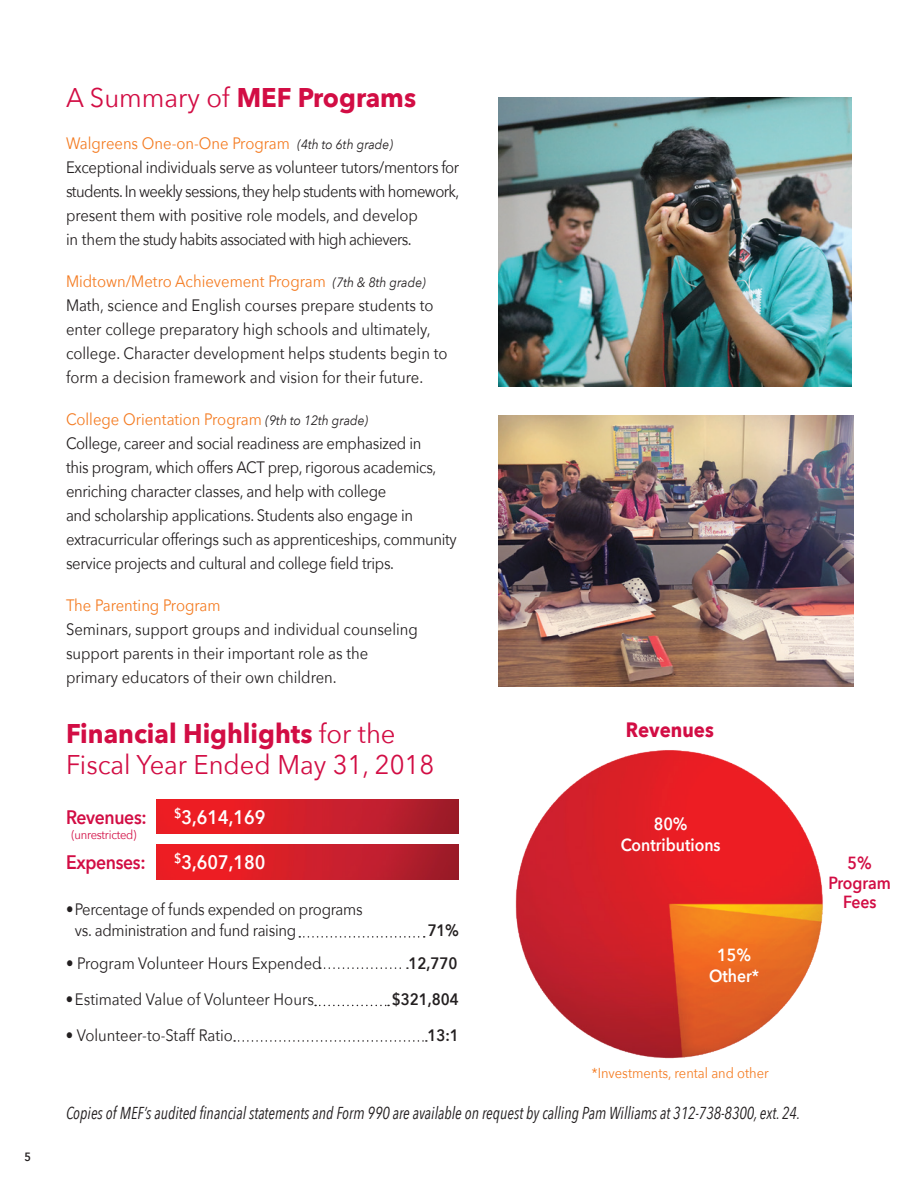
<style>
.page{position:relative;width:918px;height:1188px;background:#fff}
.page>*{position:absolute;margin:0;border:0;box-sizing:border-box;transform-origin:0 0}
.t1{font:27px/31px "Avenir Next";color:#d20d44;scale:.95 1}
.t2{font:700 27px "Avenir Next";color:#d20d44;scale:.95 1}
.t3{font:700 20.7px "Avenir Next";color:#d20d44;scale:.9 1}
.t4{font:600 19.5px "Avenir Next";color:#fff;scale:.9 1}
.t5{font:600 19.5px "Avenir Next";letter-spacing:-.02em;color:#d20d44;scale:.9 1}
.t6{font:600 17.55px/21.1px "Avenir Next";color:#fff;text-align:center;scale:.9 1}
.t7{font:600 17.55px/19.5px "Avenir Next";color:#d20d44;text-align:center;scale:.9 1}
.t8{font:italic 17.25px "Avenir Next Condensed";color:#231f20;scale:.92 1}
.t9{font:16.5px/24px "Avenir Next";letter-spacing:-.015em;color:#231f20;scale:.9 1}
.t10{font:600 16.5px "Avenir Next";color:#231f20;scale:.9 1}
.t11{font:16.5px "Avenir Next";color:#f47b21;scale:.9 1}
.t12{font:14.4px "Avenir Next";color:#f47b21;scale:.9 1}
.t13{font:12.45px "Avenir Next";letter-spacing:-.02em;color:#d20d44;scale:.9 1}
.t14{font:600 12px "Avenir Next";color:#231f20;scale:.9 1}
.s1{font-weight:400}
.s2{color:#f47b21}
.s3{font-style:italic;font-size:13.5px}
.s4{font-weight:700}
</style>
<div class="page">
<img style="left:498px;top:97px;width:354px;height:290px">
<img style="left:157px;top:845px;width:302px;height:34px">
<img style="left:157px;top:799px;width:302px;height:35px">
<svg style="left:299px;top:936px;width:126px;height:2px"></svg>
<svg style="left:320px;top:967px;width:88px;height:2px"></svg>
<svg style="left:315px;top:1005px;width:74px;height:1px"></svg>
<svg style="left:234px;top:1040px;width:193px;height:2px"></svg>
<img style="left:515px;top:750px;width:308px;height:309px">
<img style="left:498px;top:415px;width:355px;height:271px">
<p class="t14" style="left:24px;top:1146px;width:9px">5</p>
<h1 class="t2" style="left:66px;top:74px;width:370px"><span class="s1">A Summary of</span> MEF Programs</h1>
<p class="t9" style="left:66px;top:130px;width:439px"><span class="s2">Walgreens One-on-One Program</span> <span class="s3">(4th to 6th grade)<br></span>Exceptional individuals serve as volunteer tutors/mentors for students. In weekly sessions, they help students with homework, present them with positive role models, and develop<br>in them the study habits associated with high achievers.</p>
<p class="t9" style="left:66px;top:268px;width:425px"><span class="s2">Midtown/Metro Achievement Program</span> <span class="s3">(7th &amp; 8th grade)<br></span>Math, science and English courses prepare students to enter college preparatory high schools and ultimately, college. Character development helps students begin to form a decision framework and vision for their future.</p>
<p class="t9" style="left:66px;top:406px;width:436px"><span class="s2">College Orientation Program</span> <span class="s3">(9th to 12th grade)<br></span>College, career and social readiness are emphasized in<br>this program, which offers ACT prep, rigorous academics, enriching character classes, and help with college<br>and scholarship applications. Students also engage in extracurricular offerings such as apprenticeships, community service projects and cultural and college field trips.</p>
<p class="t11" style="left:66px;top:591px;width:173px">The Parenting Program</p>
<p class="t9" style="left:66px;top:616px;width:393px">Seminars, support groups and individual counseling support parents in their important role as the primary educators of their own children.</p>
<h1 class="t1" style="left:66px;top:717px;width:389px"><span class="s4">Financial Highlights</span> for the<br>Fiscal Year Ended May 31, 2018</h1>
<p class="t5" style="left:66px;top:800px;width:91px">Revenues:</p>
<p class="t4" style="left:174px;top:800px;width:103px"><sup>$</sup>3,614,169</p>
<p class="t5" style="left:66px;top:845px;width:90px">Expenses:</p>
<p class="t4" style="left:174px;top:845px;width:103px"><sup>$</sup>3,607,180</p>
<p class="t9" style="left:75px;top:899px;width:321px;line-height:21px;text-indent:-9px">•Percentage of funds expended on programs vs. administration and fund raising</p>
<p class="t13" style="left:71px;top:824px;width:74px">(unrestricted)</p>
<p class="t10" style="left:428px;top:917px;width:36px">71%</p>
<p class="t9" style="left:66px;top:951px;width:286px">• Program Volunteer Hours Expended</p>
<p class="t10" style="left:408px;top:950px;width:56px">12,770</p>
<p class="t9" style="left:66px;top:987px;width:277px">•Estimated Value of Volunteer Hours</p>
<p class="t10" style="left:392px;top:986px;width:76px">$321,804</p>
<p class="t9" style="left:66px;top:1023px;width:187px">• Volunteer-to-Staff Ratio</p>
<p class="t10" style="left:427px;top:1022px;width:37px">13:1</p>
<p class="t3" style="left:626px;top:712px;width:99px">Revenues</p>
<p class="t6" style="left:621px;top:813px;width:112px">80%<br>Contributions</p>
<p class="t6" style="left:709px;top:944px;width:57px">15%<br>Other*</p>
<p class="t12" style="left:592px;top:1061px;width:198px">*Investments, rental and other</p>
<p class="t8" style="left:66px;top:1103px;width:800px">Copies of MEF’s audited financial statements and Form 990 are available on request by calling Pam Williams at 312-738-8300, ext. 24.</p>
<p class="t7" style="left:829px;top:853px;width:71px">5%<br>Program<br>Fees</p>
</div>
